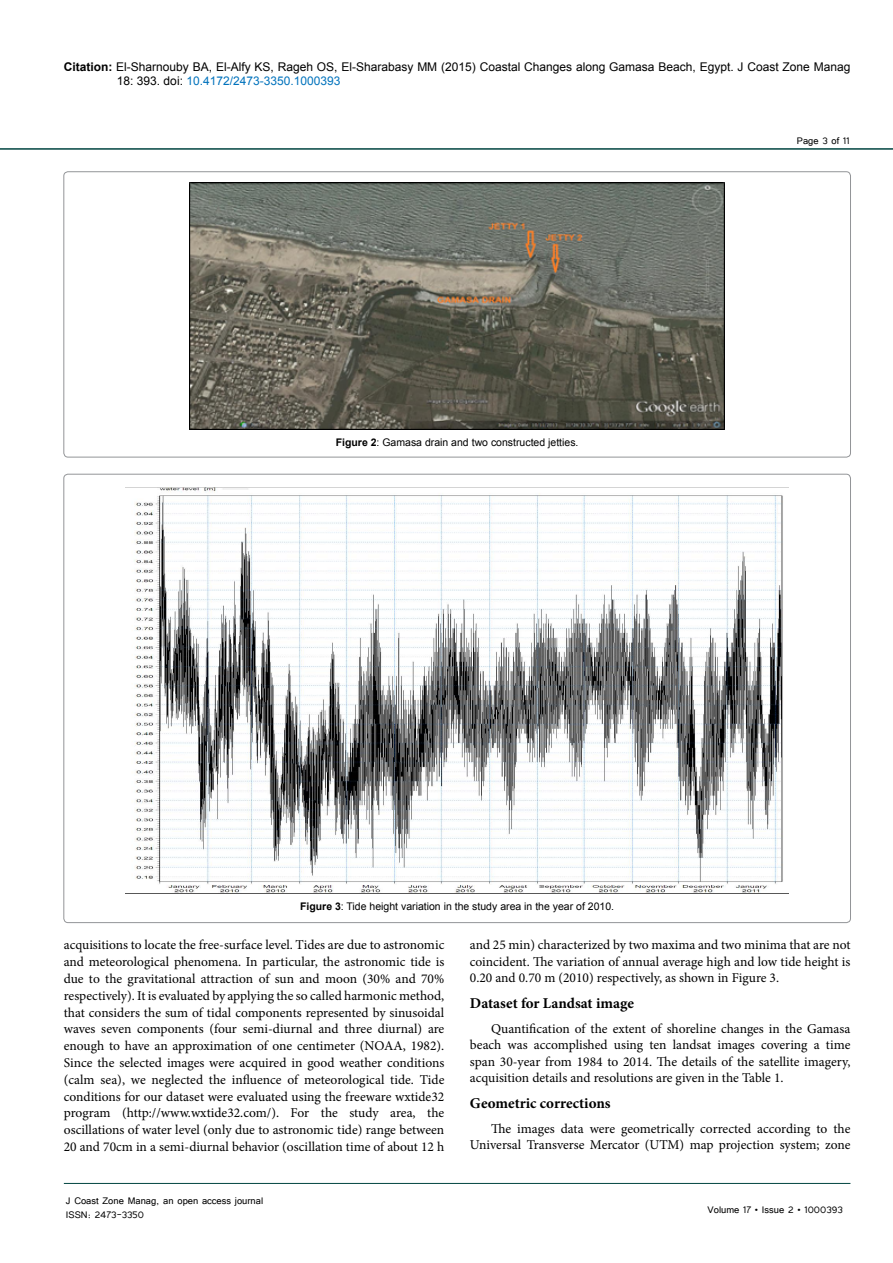
<style>
.page{position:relative;width:893px;height:1263px;background:#fff}
.page>*{position:absolute;margin:0;border:0;box-sizing:border-box;transform-origin:0 0}
.t1{font:700 15px "Minion Pro";color:#000}
.t2{font:13.5px/16.8px "Minion Pro";color:#000;text-align:justify}
.t3{font:12px/14.4px "Arial";color:#000}
.t4{font:12px/14.4px "Tunga";color:#000}
.t5{font:10.5px "Arial";color:#000}
.s1{font-weight:700}
.s2{color:#0072bc}
</style>
<div class="page">
<hr style="left:0;top:148px;width:893px;height:2px;background:#004440">
<hr style="left:64px;top:1183px;width:786px;height:1px;background:#004440">
<img style="left:189px;top:183px;width:536px;height:247px">
<svg style="left:126px;top:487px;width:662px;height:406px"></svg>
<p class="t3" style="left:117px;top:60px;width:735px;text-indent:-53px"><span class="s1">Citation:</span> El-Sharnouby BA, El-Alfy KS, Rageh OS, El-Sharabasy MM (2015) Coastal Changes along Gamasa Beach, Egypt. J Coast Zone Manag<br>18: 393. doi: <span class="s2">10.4172/2473-3350.1000393</span></p>
<p class="t5" style="left:336px;top:435px;width:244px"><span class="s1">Figure 2</span>: Gamasa drain and two constructed jetties.</p>
<p class="t5" style="left:300px;top:899px;width:315px"><span class="s1">Figure 3</span>: Tide height variation in the study area in the year of 2010.</p>
<p class="t4" style="left:797px;top:133px;width:55px">Page 3 of 11</p>
<p class="t2" style="left:64px;top:937px;width:382px">acquisitions to locate the free-surface level. Tides are due to astronomic and meteorological phenomena. In particular, the astronomic tide is due to the gravitational attraction of sun and moon (30% and 70% respectively). It is evaluated by applying the so called harmonic method, that considers the sum of tidal components represented by sinusoidal waves seven components (four semi-diurnal and three diurnal) are enough to have an approximation of one centimeter (NOAA, 1982).<br>Since the selected images were acquired in good weather conditions (calm sea), we neglected the influence of meteorological tide. Tide conditions for our dataset were evaluated using the freeware wxtide32 program (http://www.wxtide32.com/). For the study area, the oscillations of water level (only due to astronomic tide) range between 20 and 70cm in a semi-diurnal behavior (oscillation time of about 12 h</p>
<p class="t2" style="left:470px;top:937px;width:382px;line-height:16.2px">and 25 min) characterized by two maxima and two minima that are not coincident. The variation of annual average high and low tide height is 0.20 and 0.70 m (2010) respectively, as shown in Figure 3.</p>
<p class="t1" style="left:470px;top:993px;width:166px">Dataset for Landsat image</p>
<p class="t2" style="left:470px;top:1021px;width:382px;line-height:16.2px;text-indent:21px">Quantification of the extent of shoreline changes in the Gamasa beach was accomplished using ten landsat images covering a time span 30-year from 1984 to 2014. The details of the satellite imagery, acquisition details and resolutions are given in the Table 1.</p>
<p class="t1" style="left:470px;top:1093px;width:142px">Geometric corrections</p>
<p class="t2" style="left:470px;top:1120px;width:382px;line-height:16.2px;text-align:right">The images data were geometrically corrected according to the<br>Universal Transverse Mercator (UTM) map projection system; zone</p>
<p class="t4" style="left:66px;top:1192px;width:199px">J Coast Zone Manag, an open access journal<br>ISSN: 2473-3350</p>
<p class="t4" style="left:708px;top:1202px;width:137px">Volume 17 • Issue 2 • 1000393</p>
</div>
